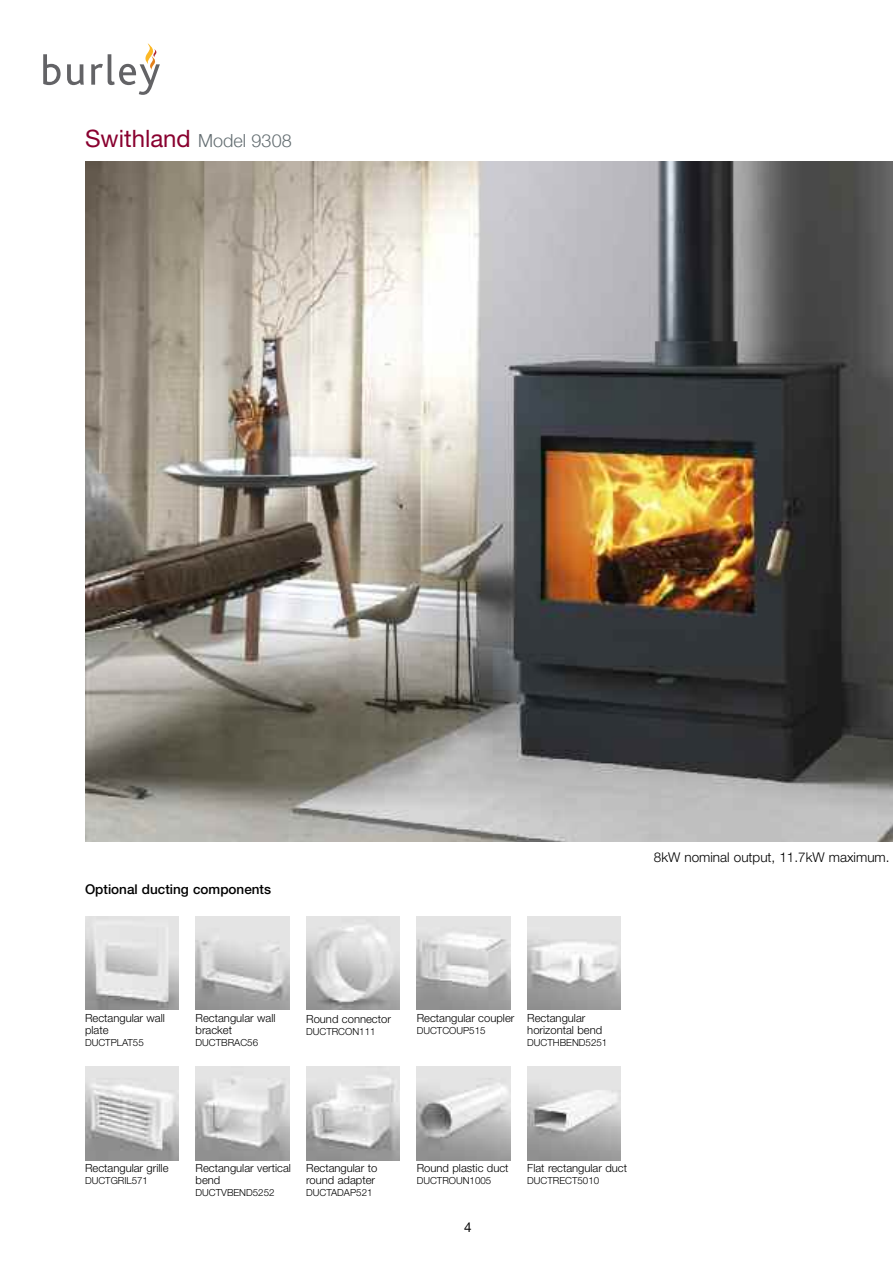
<style>
.page{position:relative;width:893px;height:1263px;background:#fff}
.page>*{position:absolute;margin:0;border:0;box-sizing:border-box;transform-origin:0 0}
.t1{font:24px "Helvetica Neue";color:#89002f}
.t2{font:300 13.5px "Helvetica Neue";color:#000}
.t3{font:500 13.5px "Helvetica Neue";color:#000}
.t4{font:13.5px "Helvetica Neue";color:#000}
.t5{font:300 11.25px/12px "Helvetica Neue";color:#000}
.t6{font:300 9.75px "Helvetica Neue";color:#000}
.s1{font-weight:300;font-size:18px;color:#636d71}
</style>
<div class="page">
<svg style="left:43px;top:54px;width:18px;height:31px"></svg>
<svg style="left:67px;top:64px;width:17px;height:21px"></svg>
<svg style="left:91px;top:43px;width:69px;height:52px"></svg>
<img style="left:85px;top:162px;width:808px;height:680px">
<img style="left:85px;top:916px;width:94px;height:94px">
<img style="left:196px;top:916px;width:93px;height:94px">
<img style="left:306px;top:916px;width:94px;height:94px">
<img style="left:417px;top:916px;width:93px;height:94px">
<img style="left:527px;top:916px;width:94px;height:94px">
<img style="left:85px;top:1066px;width:94px;height:94px">
<img style="left:196px;top:1066px;width:93px;height:94px">
<img style="left:306px;top:1066px;width:94px;height:94px">
<img style="left:417px;top:1066px;width:93px;height:94px">
<img style="left:527px;top:1066px;width:94px;height:94px">
<h1 class="t1" style="left:85px;top:130px;width:208px">Swithland <span class="s1">Model 9308</span></h1>
<p class="t3" style="left:85px;top:884px;width:188px">Optional ducting components</p>
<p class="t5" style="left:85px;top:1013px;width:81px">Rectangular wall plate</p>
<p class="t6" style="left:85px;top:1039px;width:60px">DUCTPLAT55</p>
<p class="t5" style="left:196px;top:1013px;width:81px">Rectangular wall bracket</p>
<p class="t6" style="left:196px;top:1039px;width:64px">DUCTBRAC56</p>
<p class="t5" style="left:306px;top:1014px;width:86px">Round connector</p>
<p class="t6" style="left:306px;top:1027px;width:71px">DUCTRCON111</p>
<p class="t5" style="left:417px;top:1013px;width:99px">Rectangular coupler</p>
<p class="t6" style="left:417px;top:1027px;width:70px">DUCTCOUP515</p>
<p class="t5" style="left:527px;top:1013px;width:76px">Rectangular horizontal bend</p>
<p class="t6" style="left:527px;top:1039px;width:82px">DUCTHBEND5251</p>
<p class="t2" style="left:654px;top:852px;width:237px">8kW nominal output, 11.7kW maximum.</p>
<p class="t5" style="left:85px;top:1163px;width:85px">Rectangular grille</p>
<p class="t6" style="left:85px;top:1177px;width:65px">DUCTGRIL571</p>
<p class="t5" style="left:196px;top:1163px;width:97px">Rectangular vertical bend</p>
<p class="t6" style="left:196px;top:1189px;width:80px">DUCTVBEND5252</p>
<p class="t5" style="left:306px;top:1163px;width:73px">Rectangular to round adapter</p>
<p class="t6" style="left:306px;top:1189px;width:68px">DUCTADAP521</p>
<p class="t5" style="left:417px;top:1163px;width:93px">Round plastic duct</p>
<p class="t6" style="left:417px;top:1177px;width:76px">DUCTROUN1005</p>
<p class="t4" style="left:464px;top:1222px;width:9px">4</p>
<p class="t5" style="left:527px;top:1163px;width:101px">Flat rectangular duct</p>
<p class="t6" style="left:527px;top:1177px;width:73px">DUCTRECT5010</p>
</div>
